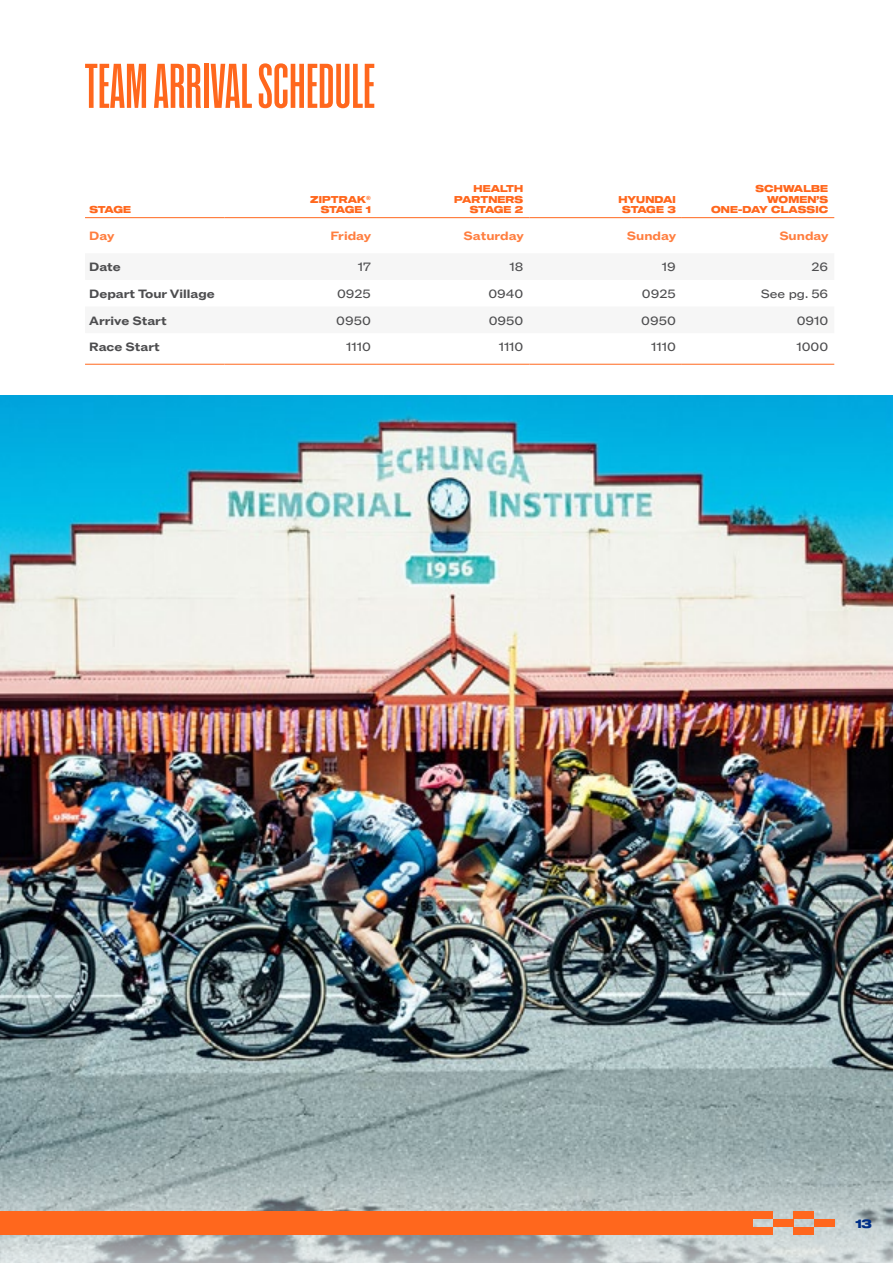
<style>
.page{position:relative;width:893px;height:1263px;background:#fff}
.page>*{position:absolute;margin:0;border:0;box-sizing:border-box;transform-origin:0 0}
.t1{font:700 63px "Coign Pro 87";letter-spacing:.01em;color:#ff671d}
.t2{font:12px "ABCROM Wide";color:#4d4d4f}
.t3{font:700 12px "ABCROM Wide";color:#4d4d4f}
.t4{font:700 12px "ABCROM Wide";color:#ff7e3f}
.t5{font:12px "Sequel 100 Wide 85";color:#002f87}
.t6{font:9.75px/10.5px "Sequel 100 Wide 85";letter-spacing:.01em;color:#ff671d;text-align:right}
</style>
<div class="page">
<img style="left:0;top:395px;width:893px;height:746px">
<svg style="left:0;top:1141px;width:893px;height:122px;background:#abb8ba"></svg>
<div style="left:0;top:1211px;width:753px;height:24px;background:#ff671d"></div>
<div style="left:793px;top:1211px;width:21px;height:8px;background:#ff671d"></div>
<div style="left:793px;top:1227px;width:21px;height:8px;background:#ff671d"></div>
<div style="left:753px;top:1211px;width:20px;height:8px;background:#ff671d"></div>
<div style="left:753px;top:1227px;width:20px;height:8px;background:#ff671d"></div>
<div style="left:773px;top:1219px;width:20px;height:8px;background:#ff671d"></div>
<div style="left:814px;top:1219px;width:20px;height:8px;background:#ff671d"></div>
<svg style="left:85px;top:218px;width:749px;height:146px"></svg>
<svg style="left:85px;top:249px;width:749px;height:111px"></svg>
<svg style="left:85px;top:253px;width:749px;height:80px;fill:#f6f6f6"></svg>
<hr style="left:85px;top:217px;width:140px;height:1px;background:#ff671d">
<hr style="left:225px;top:217px;width:152px;height:1px;background:#ff671d">
<hr style="left:377px;top:217px;width:152px;height:1px;background:#ff671d">
<hr style="left:529px;top:217px;width:153px;height:1px;background:#ff671d">
<hr style="left:682px;top:217px;width:152px;height:1px;background:#ff671d">
<hr style="left:85px;top:364px;width:140px;height:1px;background:#ff671d">
<hr style="left:225px;top:364px;width:152px;height:1px;background:#ff671d">
<hr style="left:377px;top:364px;width:152px;height:1px;background:#ff671d">
<hr style="left:529px;top:364px;width:153px;height:1px;background:#ff671d">
<hr style="left:682px;top:364px;width:152px;height:1px;background:#ff671d">
<h1 class="t1" style="left:85px;top:55px;width:291px">TEAM ARRIVAL SCHEDULE</h1>
<p class="t6" style="left:89px;top:205px;width:43px">STAGE</p>
<p class="t6" style="left:310px;top:195px;width:62px">ZIPTRAK<sup>®<br></sup>STAGE 1</p>
<p class="t6" style="left:454px;top:184px;width:71px">HEALTH<br>PARTNERS<br>STAGE 2</p>
<p class="t6" style="left:618px;top:195px;width:59px;text-align:center">HYUNDAI<br>STAGE 3</p>
<p class="t6" style="left:711px;top:184px;width:119px">SCHWALBE<br>WOMEN’S<br>ONE-DAY CLASSIC</p>
<p class="t4" style="left:89px;top:229px;width:27px">Day</p>
<p class="t4" style="left:330px;top:229px;width:42px">Friday</p>
<p class="t4" style="left:464px;top:229px;width:62px">Saturday</p>
<p class="t4" style="left:627px;top:229px;width:51px">Sunday</p>
<p class="t4" style="left:779px;top:229px;width:51px">Sunday</p>
<p class="t3" style="left:89px;top:260px;width:33px">Date</p>
<p class="t2" style="left:358px;top:260px;width:15px">17</p>
<p class="t2" style="left:509px;top:260px;width:15px">18</p>
<p class="t2" style="left:662px;top:260px;width:15px">19</p>
<p class="t2" style="left:811px;top:260px;width:18px">26</p>
<p class="t3" style="left:89px;top:287px;width:127px">Depart Tour Village</p>
<p class="t2" style="left:337px;top:287px;width:35px">0925</p>
<p class="t2" style="left:488px;top:287px;width:37px">0940</p>
<p class="t2" style="left:642px;top:287px;width:35px">0925</p>
<p class="t2" style="left:761px;top:287px;width:69px">See pg. 56</p>
<p class="t3" style="left:89px;top:313px;width:79px">Arrive Start</p>
<p class="t2" style="left:336px;top:313px;width:36px">0950</p>
<p class="t2" style="left:489px;top:313px;width:36px">0950</p>
<p class="t2" style="left:641px;top:313px;width:36px">0950</p>
<p class="t2" style="left:797px;top:313px;width:33px">0910</p>
<p class="t3" style="left:89px;top:340px;width:72px">Race Start</p>
<p class="t2" style="left:346px;top:340px;width:26px">1110</p>
<p class="t2" style="left:499px;top:340px;width:26px">1110</p>
<p class="t2" style="left:651px;top:340px;width:26px">1110</p>
<p class="t2" style="left:796px;top:340px;width:33px">1000</p>
<p class="t5" style="left:855px;top:1215px;width:18px">13</p>
</div>
